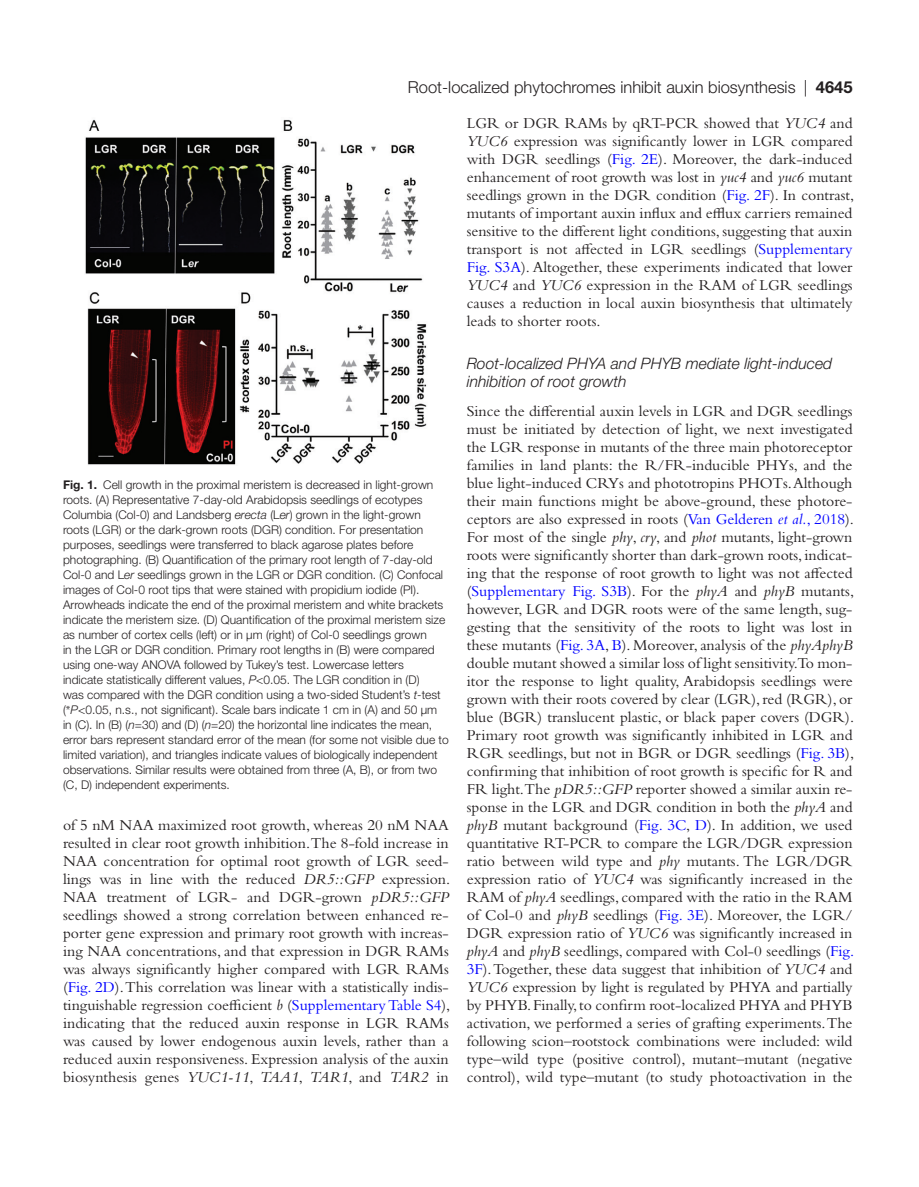
<style>
.page{position:relative;width:919px;height:1187px;background:#fff}
.page>*{position:absolute;margin:0;border:0;box-sizing:border-box;transform-origin:0 0}
.t1{font:300 16.5px "Helvetica Neue LT Std";color:#231f20}
.t2{font:15.75px/18px "Bembo Std";color:#231f20;text-align:justify}
.t3{font:italic 300 15.75px/18px "Helvetica Neue LT Std";color:#231f20}
.t4{font:300 12px/15px "Helvetica Neue LT Std";color:#231f20}
.s1{font-weight:700}
.s2{font-style:italic}
.s3{font-family:"Myriad Pro"}
.s4{color:#00f}
.s5{font-style:italic;color:#00f}
</style>
<div class="page">
<img style="left:85px;top:119px;width:342px;height:346px">
<p class="t1" style="left:408px;top:77px;width:446px">Root-localized phytochromes inhibit auxin biosynthesis | <span class="s1">4645</span></p>
<p class="t4" style="left:63px;top:476px;width:387px"><span class="s1">Fig. 1.</span> Cell growth in the proximal meristem is decreased in light-grown roots. (A) Representative 7-day-old Arabidopsis seedlings of ecotypes Columbia (Col-0) and Landsberg <span class="s2">erecta</span> (L<span class="s2">er</span>) grown in the light-grown roots (LGR) or the dark-grown roots (DGR) condition. For presentation purposes, seedlings were transferred to black agarose plates before photographing. (B) Quantification of the primary root length of 7-day-old Col-0 and L<span class="s2">er</span> seedlings grown in the LGR or DGR condition. (C) Confocal images of Col-0 root tips that were stained with propidium iodide (PI).<br>Arrowheads indicate the end of the proximal meristem and white brackets indicate the meristem size. (D) Quantification of the proximal meristem size as number of cortex cells (left) or in µm (right) of Col-0 seedlings grown<br>in the LGR or DGR condition. Primary root lengths in (B) were compared using one-way ANOVA followed by Tukey’s test. Lowercase letters<br>indicate statistically different values, <span class="s2">P</span>&lt;0.05. The LGR condition in (D)<br>was compared with the DGR condition using a two-sided Student’s <span class="s2">t</span>-test (<span class="s3">*</span><span class="s2">P</span>&lt;0.05, n.s., not significant). Scale bars indicate 1 cm in (A) and 50 µm in (C). In (B) (<span class="s2">n</span>=30) and (D) (<span class="s2">n</span>=20) the horizontal line indicates the mean, error bars represent standard error of the mean (for some not visible due to limited variation), and triangles indicate values of biologically independent observations. Similar results were obtained from three (A, B), or from two (C, D) independent experiments.</p>
<p class="t2" style="left:63px;top:815px;width:389px">of 5 nM NAA maximized root growth, whereas 20 nM NAA resulted in clear root growth inhibition.The 8-fold increase in NAA concentration for optimal root growth of LGR seed&shy;lings was in line with the reduced <span class="s2">DR5::GFP</span> expression.<br>NAA treatment of LGR- and DGR-grown <span class="s2">pDR5::GFP </span>seedlings showed a strong correlation between enhanced re&shy;porter gene expression and primary root growth with increas&shy;ing NAA concentrations, and that expression in DGR RAMs was always significantly higher compared with LGR RAMs (<span class="s4">Fig. 2D</span>). This correlation was linear with a statistically indis&shy;tinguishable regression coefficient <span class="s2">b</span> (<span class="s4">Supplementary Table S4</span>), indicating that the reduced auxin response in LGR RAMs was caused by lower endogenous auxin levels, rather than a reduced auxin responsiveness. Expression analysis of the auxin biosynthesis genes <span class="s2">YUC1-11</span>, <span class="s2">TAA1</span>, <span class="s2">TAR1</span>, and <span class="s2">TAR2</span> in</p>
<p class="t2" style="left:466px;top:113px;width:389px">LGR or DGR RAMs by qRT-PCR showed that <span class="s2">YUC4</span> and <span class="s2">YUC6</span> expression was significantly lower in LGR compared with DGR seedlings (<span class="s4">Fig. 2E</span>). Moreover, the dark-induced enhancement of root growth was lost in <span class="s2">yuc4</span> and <span class="s2">yuc6</span> mutant seedlings grown in the DGR condition (<span class="s4">Fig. 2F</span>). In contrast, mutants of important auxin influx and efflux carriers remained sensitive to the different light conditions, suggesting that auxin transport is not affected in LGR seedlings (<span class="s4">Supplementary Fig. S3A</span>). Altogether, these experiments indicated that lower <span class="s2">YUC4</span> and <span class="s2">YUC6</span> expression in the RAM of LGR seedlings causes a reduction in local auxin biosynthesis that ultimately leads to shorter roots.</p>
<p class="t3" style="left:466px;top:354px;width:367px">Root-localized PHYA and PHYB mediate light-induced inhibition of root growth</p>
<p class="t2" style="left:466px;top:401px;width:389px">Since the differential auxin levels in LGR and DGR seedlings must be initiated by detection of light, we next investigated the LGR response in mutants of the three main photoreceptor families in land plants: the R/FR-inducible PHYs, and the blue light-induced CRYs and phototropins PHOTs. Although their main functions might be above-ground, these photore&shy;ceptors are also expressed in roots (<span class="s4">Van Gelderen</span> <span class="s5">et al.</span><span class="s4">, 2018</span>).<br>For most of the single <span class="s2">phy</span>, <span class="s2">cry</span>, and <span class="s2">phot</span> mutants, light-grown roots were significantly shorter than dark-grown roots, indicat&shy;ing that the response of root growth to light was not affected (<span class="s4">Supplementary Fig. S3B</span>). For the <span class="s2">phyA</span> and <span class="s2">phyB</span> mutants, however, LGR and DGR roots were of the same length, sug&shy;gesting that the sensitivity of the roots to light was lost in these mutants (<span class="s4">Fig. 3A</span>, <span class="s4">B</span>). Moreover, analysis of the <span class="s2">phyAphyB </span>double mutant showed a similar loss of light sensitivity.To mon&shy;itor the response to light quality, Arabidopsis seedlings were grown with their roots covered by clear (LGR), red (RGR), or blue (BGR) translucent plastic, or black paper covers (DGR).<br>Primary root growth was significantly inhibited in LGR and RGR seedlings, but not in BGR or DGR seedlings (<span class="s4">Fig. 3B</span>), confirming that inhibition of root growth is specific for R and FR light.The <span class="s2">pDR5::GFP</span> reporter showed a similar auxin re&shy;sponse in the LGR and DGR condition in both the <span class="s2">phyA</span> and <span class="s2">phyB</span> mutant background (<span class="s4">Fig. 3C</span>, <span class="s4">D</span>). In addition, we used quantitative RT-PCR to compare the LGR/DGR expression ratio between wild type and <span class="s2">phy</span> mutants. The LGR/DGR expression ratio of <span class="s2">YUC4</span> was significantly increased in the RAM of <span class="s2">phyA</span> seedlings, compared with the ratio in the RAM of Col-0 and <span class="s2">phyB</span> seedlings (<span class="s4">Fig. 3E</span>). Moreover, the LGR/ DGR expression ratio of <span class="s2">YUC6</span> was significantly increased in <span class="s2">phyA</span> and <span class="s2">phyB</span> seedlings, compared with Col-0 seedlings (<span class="s4">Fig.<br>3F</span>). Together, these data suggest that inhibition of <span class="s2">YUC4</span> and <span class="s2">YUC6</span> expression by light is regulated by PHYA and partially by PHYB. Finally, to confirm root-localized PHYA and PHYB activation, we performed a series of grafting experiments. The following scion–rootstock combinations were included: wild type–wild type (positive control), mutant–mutant (negative control), wild type–mutant (to study photoactivation in the</p>
</div>
